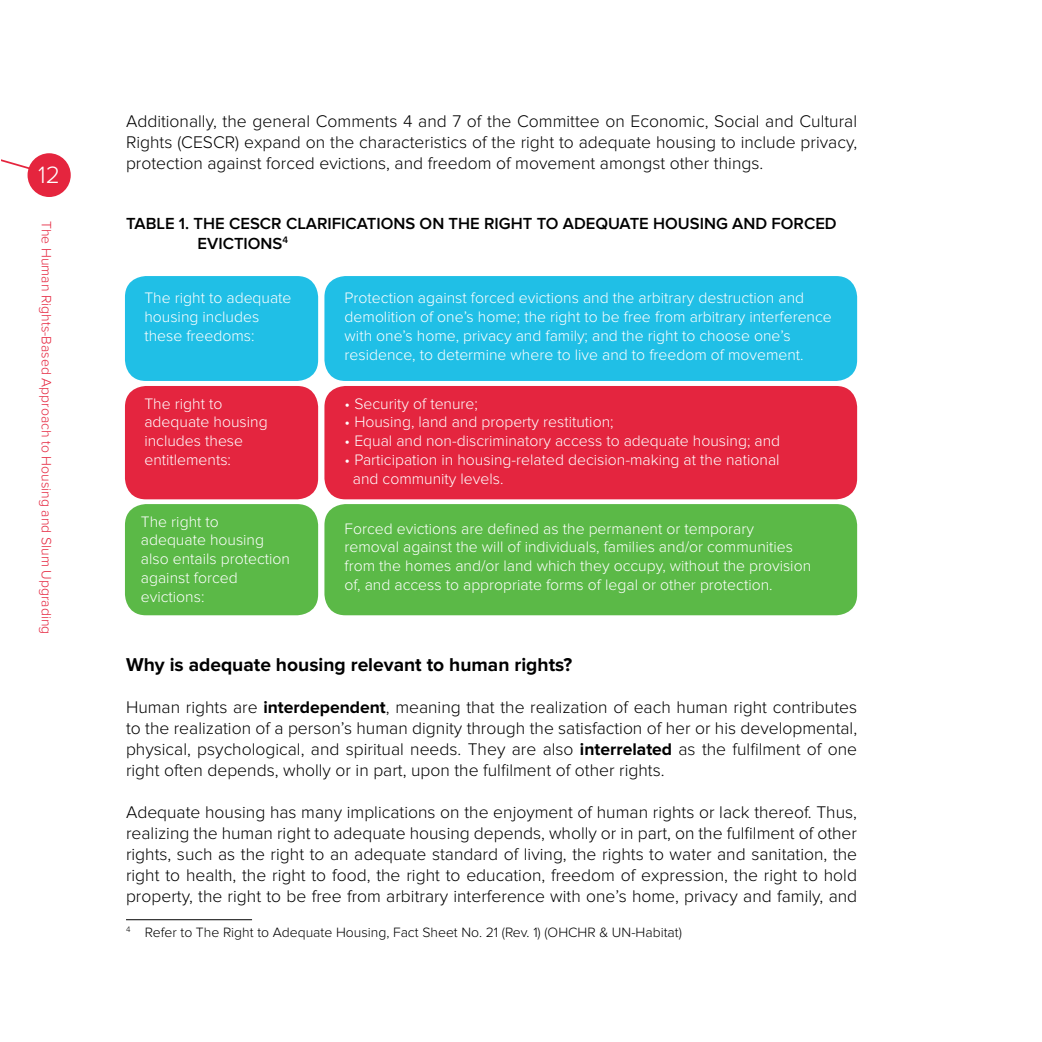
<style>
.page{position:relative;width:1042px;height:1042px;background:#fff}
.page>*{position:absolute;margin:0;border:0;box-sizing:border-box;transform-origin:0 0}
.t1{font:300 24.5px "Proxima Nova";color:#fff}
.t2{font:700 19.25px "Proxima Nova";color:#000}
.t3{font:300 17.5px/21px "Proxima Nova";color:#000;text-align:justify}
.t4{font:600 16.62px/19.9px "Proxima Nova";color:#000}
.t5{font:300 15.75px/18.9px "Proxima Nova";color:#fff}
.t6{font:300 14px "Proxima Nova";color:#000}
.t7{font:300 14px "Proxima Nova";color:#e5253e}
.s1{font-weight:700}
</style>
<div class="page">
<div style="left:28px;top:153px;width:43px;height:44px;background:#e5253e;border-radius:50%"></div>
<svg style="left:1px;top:157px;width:36px;height:19px"></svg>
<hr style="left:126px;top:919px;width:126px;height:1px;background:#000">
<div style="left:125px;top:276px;width:193px;height:105px;background:#20bfe6;border-radius:21px"></div>
<div style="left:324px;top:276px;width:533px;height:105px;background:#20bfe6;border-radius:21px"></div>
<div style="left:125px;top:386px;width:193px;height:113px;background:#e4253f;border-radius:21px"></div>
<div style="left:324px;top:386px;width:533px;height:113px;background:#e4253f;border-radius:21px"></div>
<div style="left:125px;top:504px;width:193px;height:111px;background:#5bb947;border-radius:21px"></div>
<div style="left:324px;top:504px;width:533px;height:111px;background:#5bb947;border-radius:21px"></div>
<h1 class="t1" style="left:38px;top:161px;width:23px">12</h1>
<p class="t7" style="left:54px;top:221px;width:414px;rotate:90deg">The Human Rights-Based Approach to Housing and Slum Upgrading</p>
<p class="t3" style="left:126px;top:111px;width:733px">Additionally, the general Comments 4 and 7 of the Committee on Economic, Social and Cultural Rights (CESCR) expand on the characteristics of the right to adequate housing to include privacy, protection against forced evictions, and freedom of movement amongst other things.</p>
<p class="t4" style="left:198px;top:214px;width:640px;text-indent:-72px">TABLE 1. THE CESCR CLARIFICATIONS ON THE RIGHT TO ADEQUATE HOUSING AND FORCED<br>EVICTIONS<sup>4</sup></p>
<p class="t5" style="left:144px;top:289px;width:149px">The right to adequate housing includes these freedoms:</p>
<p class="t5" style="left:345px;top:289px;width:489px">Protection against forced evictions and the arbitrary destruction and demolition of one’s home; the right to be free from arbitrary interference with one’s home, privacy and family; and the right to choose one’s residence, to determine where to live and to freedom of movement.</p>
<p class="t5" style="left:144px;top:394px;width:125px">The right to adequate housing includes these entitlements:</p>
<p class="t5" style="left:345px;top:394px;width:135px">• Security of tenure;</p>
<p class="t5" style="left:345px;top:413px;width:270px">• Housing, land and property restitution;</p>
<p class="t5" style="left:345px;top:432px;width:437px">• Equal and non-discriminatory access to adequate housing; and</p>
<p class="t5" style="left:353px;top:451px;width:428px;text-indent:-8px">• Participation in housing-related decision-making at the national and community levels.</p>
<p class="t5" style="left:141px;top:512px;width:151px">The right to<br>adequate housing also entails protection against forced evictions:</p>
<p class="t5" style="left:345px;top:519px;width:468px">Forced evictions are defined as the permanent or temporary removal against the will of individuals, families and/or communities from the homes and/or land which they occupy, without the provision of, and access to appropriate forms of legal or other protection.</p>
<p class="t2" style="left:126px;top:654px;width:448px">Why is adequate housing relevant to human rights?</p>
<p class="t3" style="left:126px;top:697px;width:732px">Human rights are <span class="s1">interdependent</span>, meaning that the realization of each human right contributes to the realization of a person’s human dignity through the satisfaction of her or his developmental, physical, psychological, and spiritual needs. They are also <span class="s1">interrelated</span> as the fulfilment of one right often depends, wholly or in part, upon the fulfilment of other rights.</p>
<p class="t3" style="left:126px;top:802px;width:733px">Adequate housing has many implications on the enjoyment of human rights or lack thereof. Thus, realizing the human right to adequate housing depends, wholly or in part, on the fulfilment of other rights, such as the right to an adequate standard of living, the rights to water and sanitation, the right to health, the right to food, the right to education, freedom of expression, the right to hold property, the right to be free from arbitrary interference with one’s home, privacy and family, and</p>
<p class="t6" style="left:126px;top:924px;width:557px"><sup>4</sup> Refer to The Right to Adequate Housing, Fact Sheet No. 21 (Rev. 1) (OHCHR &amp; UN-Habitat)</p>
</div>
